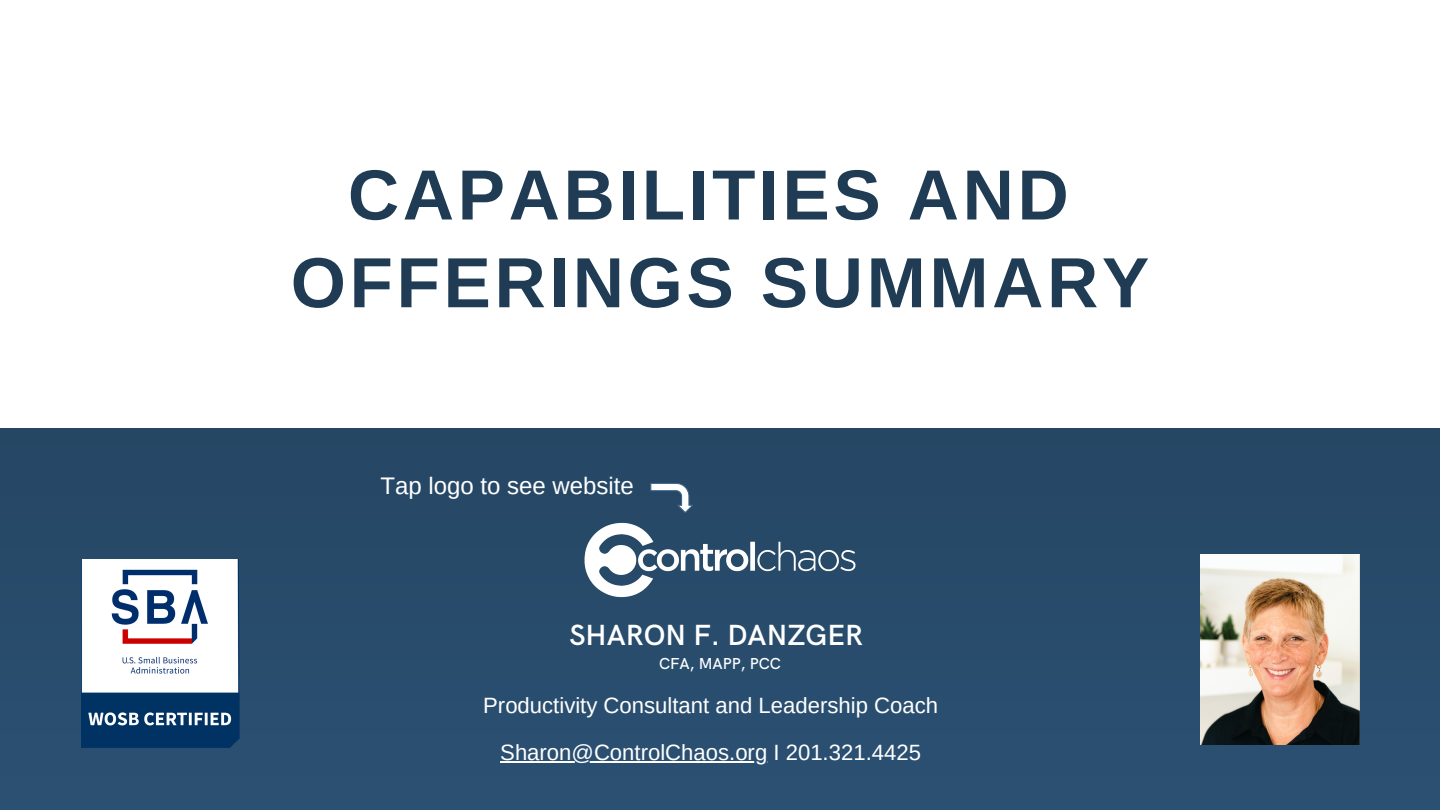
<style>
.page{position:relative;width:1440px;height:810px;background:#fff}
.page>*{position:absolute;margin:0;border:0;box-sizing:border-box;transform-origin:0 0}
.t1{font:700 71px "Arimo";letter-spacing:.05em;color:#203c55}
.t2{font:600 29.3px "HK Grotesk";color:#fff}
.t3{font:24px "Arimo";color:#fff}
.t4{font:22.1px "Arimo";color:#fff}
.t5{font:500 15.9px "HK Grotesk";color:#fff}
</style>
<div class="page">
<div style="left:0;top:429px;width:1440px;height:381px;background:#284b6b"></div>
<img style="left:81px;top:560px;width:158px;height:188px">
<img style="left:1201px;top:554px;width:158px;height:191px">
<svg style="left:650px;top:483px;width:43px;height:30px"></svg>
<img style="left:584px;top:522px;width:272px;height:76px">
<hr style="left:500px;top:761px;width:267px;height:2px;background:#fff">
<p class="t1" style="left:348px;top:155px;width:722px">CAPABILITIES AND</p>
<p class="t1" style="left:291px;top:243px;width:860px">OFFERINGS SUMMARY</p>
<p class="t3" style="left:381px;top:473px;width:255px">Tap logo to see website</p>
<p class="t2" style="left:570px;top:619px;width:295px">SHARON F. DANZGER</p>
<p class="t5" style="left:659px;top:655px;width:123px">CFA, MAPP, PCC</p>
<p class="t4" style="left:483px;top:693px;width:456px">Productivity Consultant and Leadership Coach</p>
<p class="t4" style="left:500px;top:740px;width:422px">Sharon@ControlChaos.org I 201.321.4425</p>
</div>
